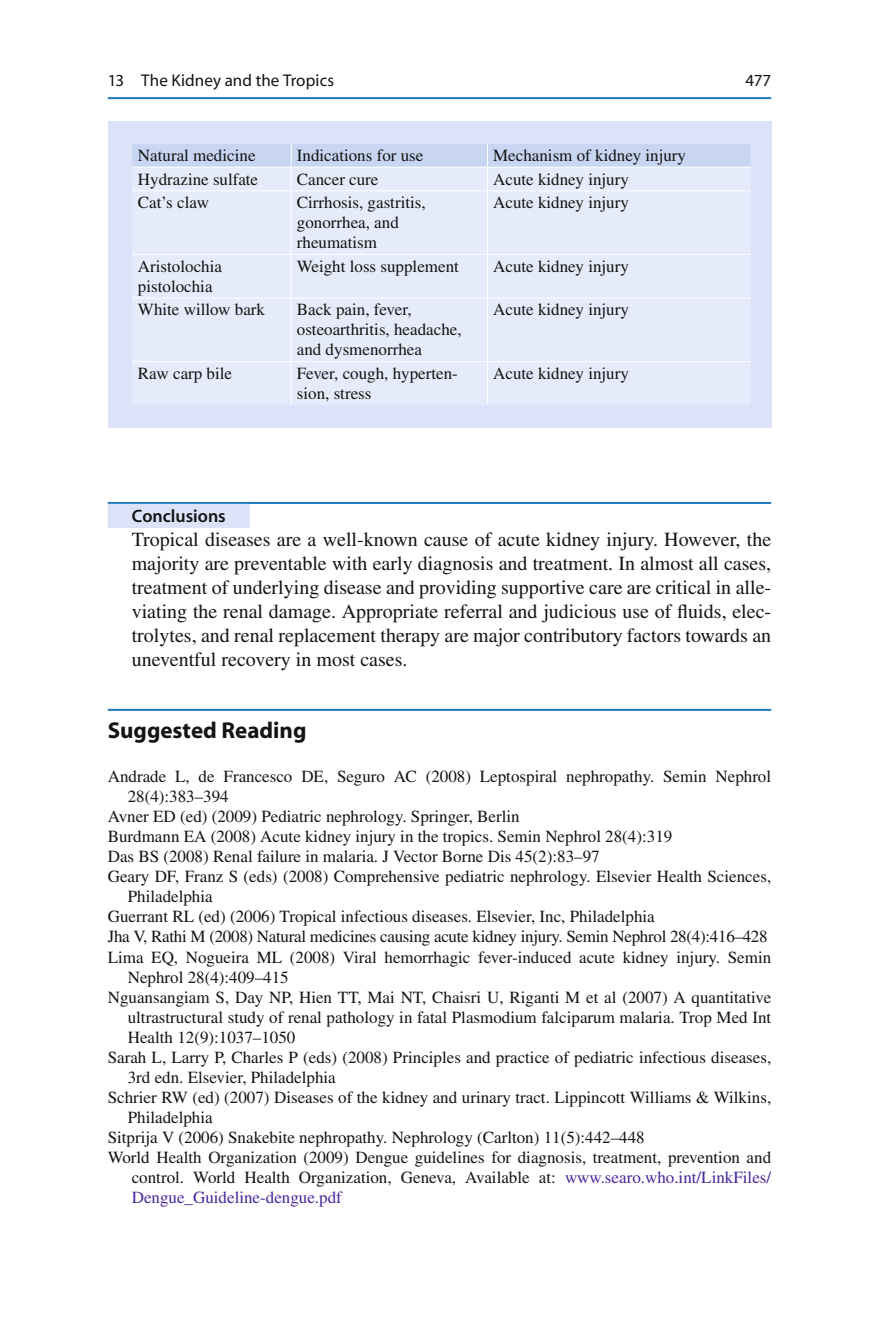
<style>
.page{position:relative;width:879px;height:1333px;background:#fff}
.page>*{position:absolute;margin:0;border:0;box-sizing:border-box;transform-origin:0 0}
.t1{font:700 23px "Myriad";color:#131413}
.t2{font:20px/24px "Times";color:#131413;text-align:justify}
.t3{font:600 18px "Myriad";color:#131413}
.t4{font:17px/20px "Times";color:#131413}
.t5{font:17px "Myriad";letter-spacing:.005em;color:#131413}
.t6{font:17px "Times";color:#47279a}
.s1{color:#47279a}
</style>
<div class="page">
<hr style="left:108px;top:97px;width:663px;height:2px;background:#1f77b9">
<div style="left:108px;top:121px;width:663px;height:306px;background:#dce3f8"></div>
<hr style="left:108px;top:502px;width:663px;height:2px;background:#1f77b9">
<div style="left:108px;top:504px;width:142px;height:24px;background:#dce3f8"></div>
<hr style="left:108px;top:708px;width:663px;height:2px;background:#1f77b9">
<div style="left:132px;top:191px;width:619px;height:213px;background:#e5ebfa"></div>
<hr style="left:291px;top:190px;width:196px;height:1px;background:#fff">
<hr style="left:291px;top:254px;width:196px;height:1px;background:#fff">
<hr style="left:291px;top:297px;width:196px;height:1px;background:#fff">
<hr style="left:291px;top:361px;width:196px;height:1px;background:#fff">
<hr style="left:487px;top:190px;width:264px;height:1px;background:#fff">
<hr style="left:487px;top:191px;width:1px;height:63px;background:#fff">
<hr style="left:487px;top:254px;width:264px;height:1px;background:#fff">
<hr style="left:487px;top:255px;width:1px;height:42px;background:#fff">
<hr style="left:487px;top:297px;width:264px;height:1px;background:#fff">
<hr style="left:487px;top:298px;width:1px;height:63px;background:#fff">
<hr style="left:132px;top:190px;width:159px;height:1px;background:#fff">
<hr style="left:291px;top:191px;width:1px;height:63px;background:#fff">
<hr style="left:132px;top:254px;width:159px;height:1px;background:#fff">
<hr style="left:291px;top:255px;width:1px;height:42px;background:#fff">
<hr style="left:132px;top:297px;width:159px;height:1px;background:#fff">
<hr style="left:291px;top:298px;width:1px;height:63px;background:#fff">
<hr style="left:487px;top:361px;width:264px;height:1px;background:#fff">
<hr style="left:487px;top:362px;width:1px;height:42px;background:#fff">
<hr style="left:132px;top:361px;width:159px;height:1px;background:#fff">
<hr style="left:291px;top:362px;width:1px;height:42px;background:#fff">
<svg style="left:132px;top:144px;width:619px;height:46px"></svg>
<hr style="left:132px;top:167px;width:159px;height:1px;background:#fff">
<p class="t5" style="left:108px;top:74px;width:228px">13 The Kidney and the Tropics</p>
<p class="t5" style="left:745px;top:74px;width:27px">477</p>
<p class="t4" style="left:138px;top:147px;width:119px">Natural medicine</p>
<p class="t4" style="left:297px;top:147px;width:128px">Indications for use</p>
<p class="t4" style="left:493px;top:147px;width:194px">Mechanism of kidney injury</p>
<p class="t4" style="left:138px;top:170px;width:122px">Hydrazine sulfate</p>
<p class="t4" style="left:297px;top:170px;width:83px">Cancer cure</p>
<p class="t4" style="left:493px;top:170px;width:137px">Acute kidney injury</p>
<p class="t4" style="left:138px;top:194px;width:73px">Cat’s claw</p>
<p class="t4" style="left:297px;top:194px;width:130px">Cirrhosis, gastritis, gonorrhea, and rheumatism</p>
<p class="t4" style="left:493px;top:194px;width:137px">Acute kidney injury</p>
<p class="t4" style="left:138px;top:258px;width:86px">Aristolochia pistolochia</p>
<p class="t4" style="left:297px;top:258px;width:164px">Weight loss supplement</p>
<p class="t4" style="left:493px;top:258px;width:137px">Acute kidney injury</p>
<p class="t4" style="left:138px;top:301px;width:129px">White willow bark</p>
<p class="t4" style="left:297px;top:301px;width:166px">Back pain, fever, osteoarthritis, headache, and dysmenorrhea</p>
<p class="t4" style="left:493px;top:301px;width:137px">Acute kidney injury</p>
<p class="t4" style="left:138px;top:365px;width:96px">Raw carp bile</p>
<p class="t4" style="left:297px;top:365px;width:162px">Fever, cough, hyperten&shy;sion, stress</p>
<p class="t4" style="left:493px;top:365px;width:137px">Acute kidney injury</p>
<p class="t3" style="left:132px;top:509px;width:96px">Conclusions</p>
<p class="t2" style="left:132px;top:529px;width:641px">Tropical diseases are a well-known cause of acute kidney injury. However, the majority are preventable with early diagnosis and treatment. In almost all cases, treatment of underlying disease and providing supportive care are critical in alle&shy;viating the renal damage. Appropriate referral and judicious use of fl uids, elec&shy;trolytes, and renal replacement therapy are major contributory factors towards an uneventful recovery in most cases.</p>
<h1 class="t1" style="left:108px;top:722px;width:200px">Suggested Reading</h1>
<p class="t4" style="left:108px;top:768px;width:665px">Andrade L, de Francesco DE, Seguro AC (2008) Leptospiral nephropathy. Semin Nephrol</p>
<p class="t4" style="left:128px;top:788px;width:103px">28(4):383–394</p>
<p class="t4" style="left:108px;top:808px;width:413px">Avner ED (ed) (2009) Pediatric nephrology. Springer, Berlin</p>
<p class="t4" style="left:108px;top:828px;width:566px">Burdmann EA (2008) Acute kidney injury in the tropics. Semin Nephrol 28(4):319</p>
<p class="t4" style="left:108px;top:848px;width:493px">Das BS (2008) Renal failure in malaria. J Vector Borne Dis 45(2):83–97</p>
<p class="t4" style="left:108px;top:868px;width:665px">Geary DF, Franz S (eds) (2008) Comprehensive pediatric nephrology. Elsevier Health Sciences,</p>
<p class="t4" style="left:128px;top:888px;width:86px">Philadelphia</p>
<p class="t4" style="left:108px;top:908px;width:548px">Guerrant RL (ed) (2006) Tropical infectious diseases. Elsevier, Inc, Philadelphia</p>
<p class="t4" style="left:108px;top:928px;width:661px">Jha V, Rathi M (2008) Natural medicines causing acute kidney injury. Semin Nephrol 28(4):416–428</p>
<p class="t4" style="left:108px;top:948px;width:665px">Lima EQ, Nogueira ML (2008) Viral hemorrhagic fever-induced acute kidney injury. Semin</p>
<p class="t4" style="left:128px;top:968px;width:163px">Nephrol 28(4):409–415</p>
<p class="t4" style="left:108px;top:988px;width:665px">Nguansangiam S, Day NP, Hien TT, Mai NT, Chaisri U, Riganti M et al (2007) A quantitative</p>
<p class="t4" style="left:128px;top:1008px;width:645px">ultrastructural study of renal pathology in fatal Plasmodium falciparum malaria. Trop Med Int</p>
<p class="t4" style="left:128px;top:1028px;width:169px">Health 12(9):1037–1050</p>
<p class="t4" style="left:108px;top:1048px;width:665px">Sarah L, Larry P, Charles P (eds) (2008) Principles and practice of pediatric infectious diseases,</p>
<p class="t4" style="left:128px;top:1068px;width:210px">3rd edn. Elsevier, Philadelphia</p>
<p class="t4" style="left:108px;top:1088px;width:665px">Schrier RW (ed) (2007) Diseases of the kidney and urinary tract. Lippincott Williams &amp; Wilkins,</p>
<p class="t4" style="left:128px;top:1108px;width:86px">Philadelphia</p>
<p class="t4" style="left:108px;top:1128px;width:538px">Sitprija V (2006) Snakebite nephropathy. Nephrology (Carlton) 11(5):442–448</p>
<p class="t4" style="left:108px;top:1148px;width:665px">World Health Organization (2009) Dengue guidelines for diagnosis, treatment, prevention and</p>
<p class="t4" style="left:132px;top:1168px;width:641px">control. World Health Organization, Geneva, Available at: <span class="s1">www.searo.who.int/LinkFiles/</span></p>
<p class="t6" style="left:132px;top:1190px;width:212px">Dengue_Guideline-dengue.pdf</p>
</div>
